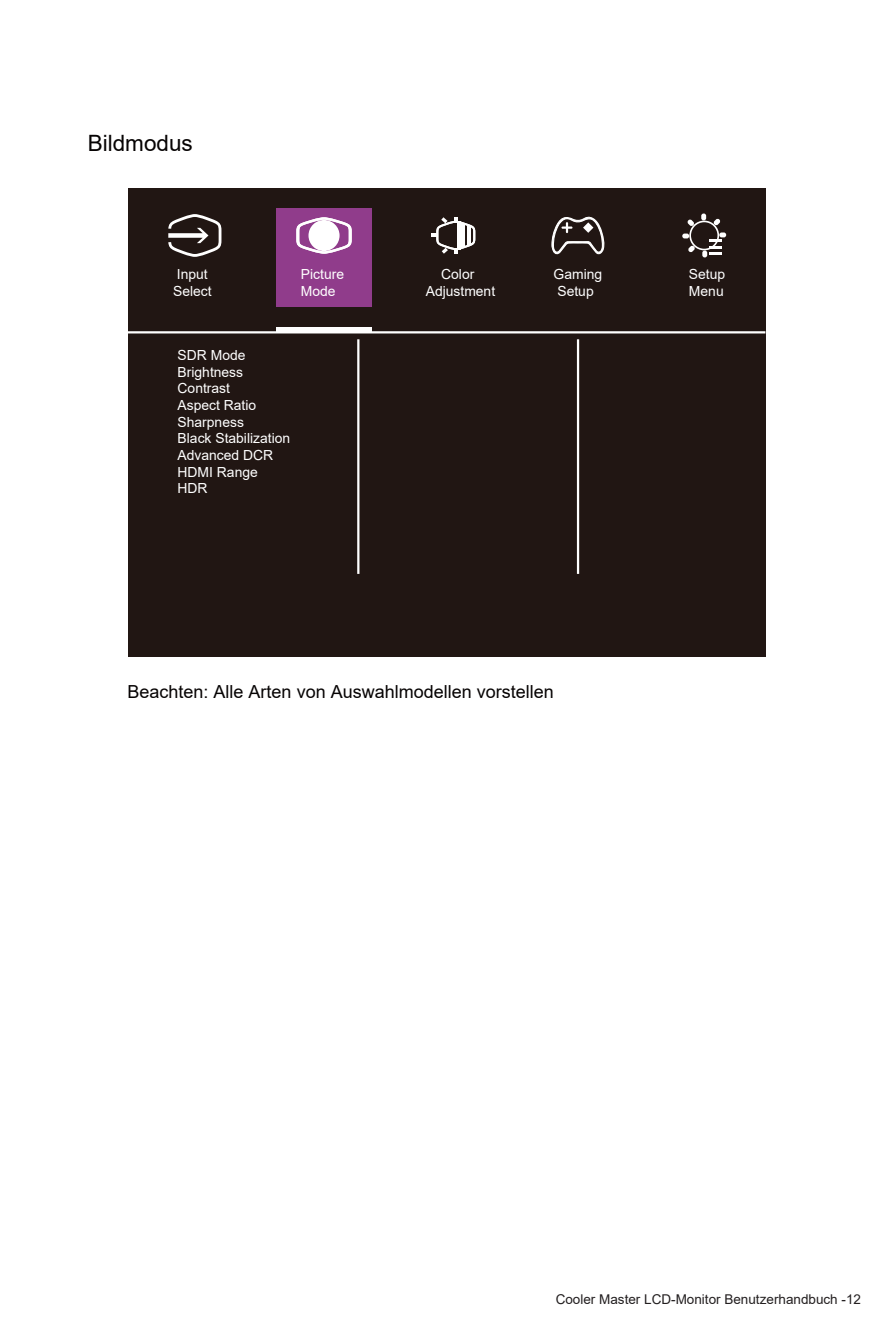
<style>
.page{position:relative;width:893px;height:1340px;background:#fff}
.page>*{position:absolute;margin:0;border:0;box-sizing:border-box;transform-origin:0 0}
.t1{font:22.5px "Arial";color:#060303}
.t2{font:18px "Arial";color:#060303}
.t3{font:13.95px/16.7px "Arial";color:#fff}
.t4{font:13.5px "Arial";color:#231f20}
</style>
<div class="page">
<div style="left:128px;top:189px;width:637px;height:468px;background:#211613"></div>
<div style="left:276px;top:208px;width:95px;height:98px;background:#903c8b"></div>
<div style="left:276px;top:327px;width:95px;height:5px;background:#fff"></div>
<hr style="left:128px;top:331px;width:637px;height:2px;background:#fff">
<hr style="left:357px;top:339px;width:2px;height:235px;background:#fff">
<hr style="left:577px;top:339px;width:2px;height:235px;background:#fff">
<svg style="left:168px;top:214px;width:53px;height:43px"></svg>
<svg style="left:296px;top:217px;width:56px;height:37px"></svg>
<div style="left:308px;top:220px;width:32px;height:31px;background:#fff;border-radius:50%"></div>
<svg style="left:682px;top:213px;width:44px;height:44px"></svg>
<svg style="left:432px;top:217px;width:43px;height:37px"></svg>
<svg style="left:551px;top:216px;width:54px;height:39px"></svg>
<h1 class="t1" style="left:88px;top:127px;width:107px">Bildmodus</h1>
<p class="t3" style="left:173px;top:266px;width:40px">Input<br>Select</p>
<p class="t3" style="left:301px;top:266px;width:45px">Picture<br>Mode</p>
<p class="t3" style="left:689px;top:266px;width:38px">Setup<br>Menu</p>
<p class="t3" style="left:426px;top:266px;width:71px;text-align:center">Color<br>Adjustment</p>
<p class="t3" style="left:554px;top:266px;width:50px">Gaming<br>Setup</p>
<p class="t3" style="left:178px;top:347px;width:114px">SDR Mode<br>Brightness<br>Contrast<br>Aspect Ratio<br>Sharpness<br>Black Stabilization<br>Advanced DCR<br>HDMI Range<br>HDR</p>
<p class="t2" style="left:128px;top:679px;width:428px">Beachten: Alle Arten von Auswahlmodellen vorstellen</p>
<p class="t4" style="left:556px;top:1289px;width:307px">Cooler Master LCD-Monitor Benutzerhandbuch -12</p>
</div>
